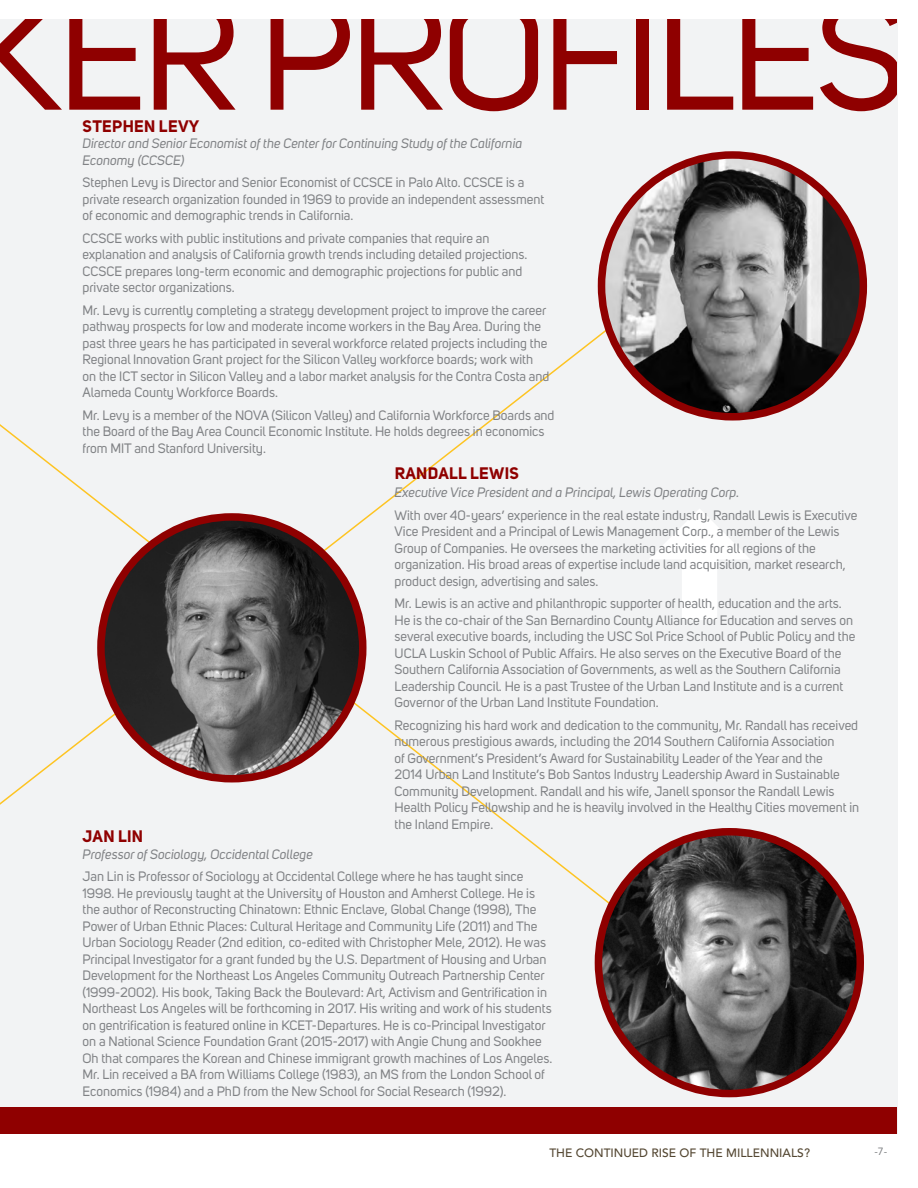
<style>
.page{position:relative;width:918px;height:1188px;background:#fff}
.page>*{position:absolute;margin:0;border:0;box-sizing:border-box;transform-origin:0 0}
.t1{font:156px "Uni Sans";letter-spacing:-.03em;color:#8f0000}
.Bios-_Name{font:700 16.5px "Uni Sans";letter-spacing:.02em;color:#8f0000}
.Bio_Text{font:13.5px/16.5px "Uni Sans";color:#808285}
.Bio_Text-2{font:italic 13.5px "Uni Sans";color:#808285}
.Bios-_Title__Organiz{font:italic 13.5px/16.5px "Uni Sans";color:#808285}
.t2{font:500 12px "Avenir LT Std";color:#544732}
.t3{font:10.5px "Avenir LT Std";color:#808285}
</style>
<div class="page">
<div style="left:0;top:19px;width:898px;height:1115px;background:#f2f3f4"></div>
<svg style="left:0;top:242px;width:718px;height:678px"></svg>
<div style="left:0;top:1108px;width:897px;height:26px;background:#8f0000"></div>
<svg style="left:649px;top:508px;width:100px;height:112px"></svg>
<img style="left:602px;top:155px;width:261px;height:262px;border-radius:131px">
<div style="left:598px;top:151px;width:269px;height:270px;border:8px solid #8f0000;border-radius:50%"></div>
<img style="left:101px;top:517px;width:262px;height:262px;border-radius:131px">
<div style="left:97px;top:513px;width:270px;height:269px;border:8px solid #8f0000;border-radius:50%"></div>
<img style="left:598px;top:832px;width:262px;height:262px;border-radius:131px">
<div style="left:595px;top:828px;width:269px;height:269px;border:8px solid #8f0000;border-radius:50%"></div>
<h1 class="t1" style="left:-36px;top:-35px;width:945px">KER PROFILES</h1>
<p class="Bios-_Name" style="left:83px;top:116px;width:118px">STEPHEN LEVY</p>
<p class="Bios-_Title__Organiz" style="left:82px;top:135px;width:441px">Director and Senior Economist of the Center for Continuing Study of the California<br>Economy (CCSCE)</p>
<p class="Bio_Text" style="left:82px;top:174px;width:463px">Stephen Levy is Director and Senior Economist of CCSCE in Palo Alto. CCSCE is a private research organization founded in 1969 to provide an independent assessment of economic and demographic trends in California.</p>
<p class="Bio_Text" style="left:82px;top:230px;width:447px">CCSCE works with public institutions and private companies that require an explanation and analysis of California growth trends including detailed projections.<br>CCSCE prepares long-term economic and demographic projections for public and private sector organizations.</p>
<p class="Bio_Text" style="left:82px;top:302px;width:468px">Mr. Levy is currently completing a strategy development project to improve the career pathway prospects for low and moderate income workers in the Bay Area. During the past three years he has participated in several workforce related projects including the Regional Innovation Grant project for the Silicon Valley workforce boards; work with on the ICT sector in Silicon Valley and a labor market analysis for the Contra Costa and Alameda County Workforce Boards.</p>
<p class="Bio_Text" style="left:82px;top:407px;width:473px">Mr. Levy is a member of the NOVA (Silicon Valley) and California Workforce Boards and the Board of the Bay Area Council Economic Institute. He holds degrees in economics from MIT and Stanford University.</p>
<p class="Bios-_Name" style="left:395px;top:463px;width:126px">RANDALL LEWIS</p>
<p class="Bio_Text-2" style="left:395px;top:484px;width:346px">Executive Vice President and a Principal, Lewis Operating Corp.</p>
<p class="Bio_Text" style="left:395px;top:507px;width:464px">With over 40-years’ experience in the real estate industry, Randall Lewis is Executive Vice President and a Principal of Lewis Management Corp., a member of the Lewis Group of Companies. He oversees the marketing activities for all regions of the organization. His broad areas of expertise include land acquisition, market research, product design, advertising and sales.</p>
<p class="Bio_Text" style="left:395px;top:596px;width:462px">Mr. Lewis is an active and philanthropic supporter of health, education and the arts.<br>He is the co-chair of the San Bernardino County Alliance for Education and serves on several executive boards, including the USC Sol Price School of Public Policy and the UCLA Luskin School of Public Affairs. He also serves on the Executive Board of the Southern California Association of Governments, as well as the Southern California Leadership Council. He is a past Trustee of the Urban Land Institute and is a current Governor of the Urban Land Institute Foundation.</p>
<p class="Bio_Text" style="left:395px;top:717px;width:466px">Recognizing his hard work and dedication to the community, Mr. Randall has received numerous prestigious awards, including the 2014 Southern California Association<br>of Government’s President’s Award for Sustainability Leader of the Year and the<br>2014 Urban Land Institute’s Bob Santos Industry Leadership Award in Sustainable Community Development. Randall and his wife, Janell sponsor the Randall Lewis Health Policy Fellowship and he is heavily involved in the Healthy Cities movement in the Inland Empire.</p>
<p class="Bios-_Name" style="left:83px;top:826px;width:62px">JAN LIN</p>
<p class="Bio_Text-2" style="left:82px;top:846px;width:232px">Professor of Sociology, Occidental College</p>
<p class="Bio_Text" style="left:82px;top:868px;width:471px">Jan Lin is Professor of Sociology at Occidental College where he has taught since 1998. He previously taught at the University of Houston and Amherst College. He is the author of Reconstructing Chinatown: Ethnic Enclave, Global Change (1998), The Power of Urban Ethnic Places: Cultural Heritage and Community Life (2011) and The Urban Sociology Reader (2nd edition, co-edited with Christopher Mele, 2012). He was Principal Investigator for a grant funded by the U.S. Department of Housing and Urban Development for the Northeast Los Angeles Community Outreach Partnership Center (1999-2002). His book, Taking Back the Boulevard: Art, Activism and Gentrification in Northeast Los Angeles will be forthcoming in 2017. His writing and work of his students on gentrification is featured online in KCET-Departures. He is co-Principal Investigator on a National Science Foundation Grant (2015-2017) with Angie Chung and Sookhee Oh that compares the Korean and Chinese immigrant growth machines of Los Angeles.<br>Mr. Lin received a BA from Williams College (1983), an MS from the London School of Economics (1984) and a PhD from the New School for Social Research (1992).</p>
<p class="t2" style="left:549px;top:1146px;width:262px">THE CONTINUED RISE OF THE MILLENNIALS?</p>
<p class="t3" style="left:874px;top:1145px;width:14px">-7-</p>
</div>
